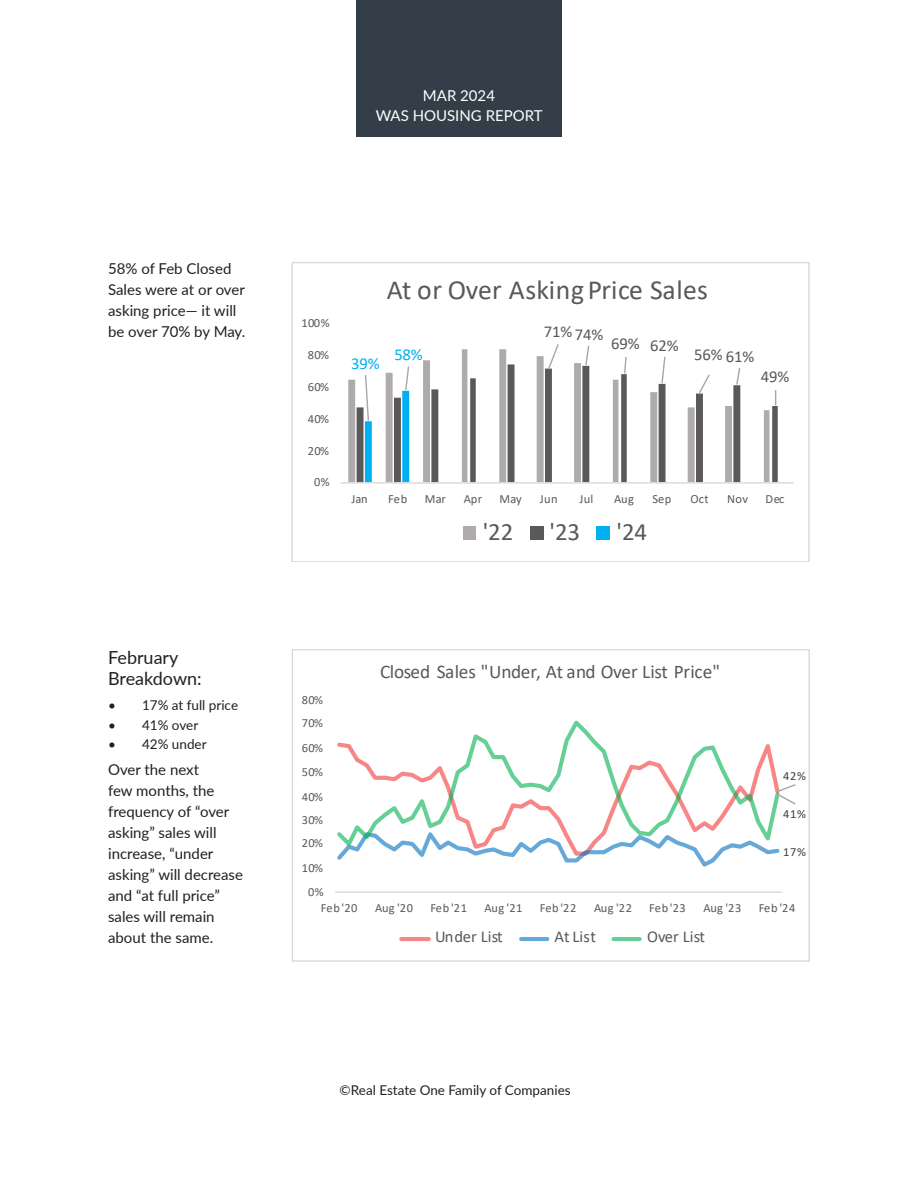
<style>
.page{position:relative;width:918px;height:1188px;background:#fff}
.page>*{position:absolute;margin:0;border:0;box-sizing:border-box;transform-origin:0 0}
.t1{font:27.75px "Calibri";color:#595959}
.t2{font:24.9px "Calibri";color:#595959}
.t3{font:19.35px "Calibri";letter-spacing:-.015em;color:#595959}
.Area_Summary{font:18px/21px "Lato";color:#231f20}
.t4{font:16.65px "Calibri";letter-spacing:-.005em;color:#595959}
.t5{font:16.65px "Calibri";color:#00b0f0}
.t6{font:16.5px "Calibri";color:#595959}
.Area_Summary-2{font:15px/21px "Lato";color:#231f20}
.t7{font:15px/19.5px "Lato";color:#fff;text-align:center}
.t8{font:13.5px "Lato";color:#231f20}
.t9{font:12.45px "Calibri";letter-spacing:.03em;color:#595959}
.t10{font:12.45px "Calibri";color:#404040}
</style>
<div class="page">
<div style="left:356px;top:0;width:206px;height:137px;background:#333e48"></div>
<hr style="left:335px;top:891px;width:447px;height:2px;background:#d9d9d9">
<svg style="left:337px;top:851px;width:443px;height:16px"></svg>
<svg style="left:337px;top:720px;width:443px;height:131px"></svg>
<svg style="left:776px;top:783px;width:20px;height:23px"></svg>
<hr style="left:401px;top:937px;width:28px;height:4px;background:#f78786">
<hr style="left:521px;top:937px;width:26px;height:4px;background:#66a9d9">
<hr style="left:614px;top:937px;width:26px;height:4px;background:#66cf96">
<div style="left:292px;top:649px;width:518px;height:313px;border:1px solid #d9d9d9"></div>
<svg style="left:292px;top:262px;width:518px;height:299px"></svg>
<p class="Area_Summary-2" style="left:108px;top:257px;width:139px">58% of Feb Closed<br>Sales were at or over asking price— it will be over 70% by May.</p>
<p class="Area_Summary" style="left:108px;top:646px;width:95px">February<br>Breakdown:</p>
<p class="t8" style="left:108px;top:696px;width:132px">• 17% at full price</p>
<p class="t8" style="left:108px;top:715px;width:92px">• 41% over</p>
<p class="t8" style="left:108px;top:735px;width:100px">• 42% under</p>
<p class="Area_Summary-2" style="left:108px;top:758px;width:136px">Over the next<br>few months, the frequency of “over asking” sales will increase, “under asking” will decrease and “at full price” sales will remain about the same.</p>
<p class="t7" style="left:376px;top:85px;width:169px">MAR 2024<br>WAS HOUSING REPORT</p>
<p class="t9" style="left:301px;top:314px;width:30px">100%</p>
<p class="t9" style="left:308px;top:346px;width:23px">80%</p>
<p class="t9" style="left:308px;top:378px;width:23px">60%</p>
<p class="t9" style="left:308px;top:410px;width:23px">40%</p>
<p class="t9" style="left:308px;top:442px;width:23px">20%</p>
<p class="t9" style="left:314px;top:474px;width:17px">0%</p>
<p class="t1" style="left:387px;top:271px;width:323px">At or Over Asking Price Sales</p>
<p class="t5" style="left:351px;top:352px;width:30px">39%</p>
<p class="t5" style="left:394px;top:343px;width:30px">58%</p>
<p class="t4" style="left:544px;top:321px;width:61px">71%74%</p>
<p class="t4" style="left:611px;top:333px;width:69px">69% 62%</p>
<p class="t4" style="left:694px;top:344px;width:62px">56% 61%</p>
<p class="t4" style="left:761px;top:365px;width:30px">49%</p>
<p class="t9" style="left:351px;top:490px;width:18px">Jan</p>
<p class="t9" style="left:388px;top:490px;width:21px">Feb</p>
<p class="t9" style="left:425px;top:490px;width:22px">Mar</p>
<p class="t9" style="left:464px;top:490px;width:20px">Apr</p>
<p class="t9" style="left:500px;top:490px;width:24px">May</p>
<p class="t9" style="left:540px;top:490px;width:19px">Jun</p>
<p class="t9" style="left:580px;top:490px;width:15px">Jul</p>
<p class="t9" style="left:614px;top:490px;width:21px">Aug</p>
<p class="t9" style="left:652px;top:490px;width:21px">Sep</p>
<p class="t9" style="left:691px;top:490px;width:20px">Oct</p>
<p class="t9" style="left:727px;top:490px;width:22px">Nov</p>
<p class="t9" style="left:765px;top:490px;width:21px">Dec</p>
<p class="t2" style="left:483px;top:515px;width:32px">'22</p>
<p class="t2" style="left:550px;top:515px;width:32px">'23</p>
<p class="t2" style="left:617px;top:515px;width:32px">'24</p>
<p class="t9" style="left:302px;top:691px;width:23px">80%</p>
<p class="t9" style="left:302px;top:715px;width:23px">70%</p>
<p class="t9" style="left:302px;top:740px;width:23px">60%</p>
<p class="t9" style="left:302px;top:763px;width:23px">50%</p>
<p class="t9" style="left:302px;top:788px;width:23px">40%</p>
<p class="t9" style="left:302px;top:811px;width:23px">30%</p>
<p class="t9" style="left:302px;top:835px;width:23px">20%</p>
<p class="t9" style="left:302px;top:859px;width:23px">10%</p>
<p class="t9" style="left:308px;top:883px;width:17px">0%</p>
<p class="t3" style="left:380px;top:658px;width:341px">Closed Sales "Under, At and Over List Price"</p>
<p class="t10" style="left:783px;top:767px;width:24px">42%</p>
<p class="t10" style="left:783px;top:806px;width:24px">41%</p>
<p class="t10" style="left:783px;top:843px;width:24px">17%</p>
<p class="t9" style="left:321px;top:899px;width:38px">Feb '20</p>
<p class="t9" style="left:375px;top:899px;width:40px">Aug '20</p>
<p class="t9" style="left:430px;top:899px;width:38px">Feb '21</p>
<p class="t9" style="left:485px;top:899px;width:40px">Aug '21</p>
<p class="t9" style="left:540px;top:899px;width:38px">Feb '22</p>
<p class="t9" style="left:594px;top:899px;width:40px">Aug '22</p>
<p class="t9" style="left:649px;top:899px;width:38px">Feb '23</p>
<p class="t9" style="left:703px;top:899px;width:40px">Aug '23</p>
<p class="t9" style="left:759px;top:899px;width:38px">Feb '24</p>
<p class="t6" style="left:435px;top:926px;width:69px">Under List</p>
<p class="t6" style="left:555px;top:926px;width:43px">At List</p>
<p class="t6" style="left:647px;top:926px;width:59px">Over List</p>
<p class="t8" style="left:340px;top:1080px;width:232px">©Real Estate One Family of Companies</p>
</div>
